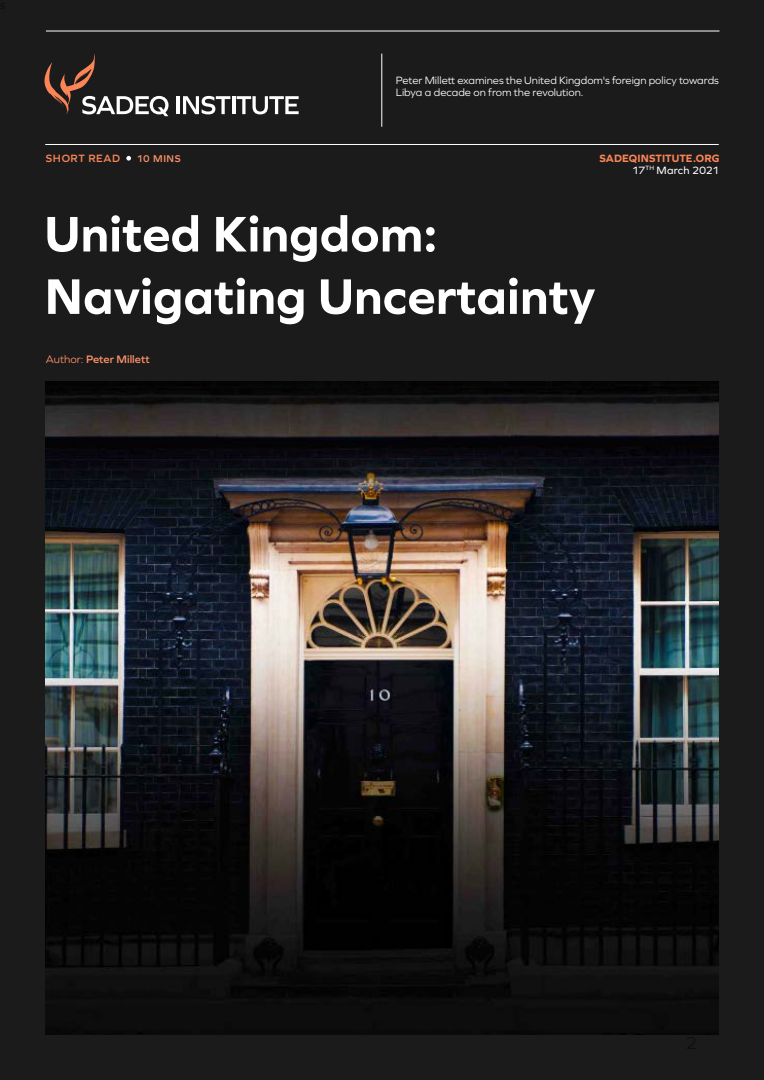
<style>
.page{position:relative;width:764px;height:1080px;background:#1b1b1b}
.page>*{position:absolute;margin:0;border:0;box-sizing:border-box;transform-origin:0 0}
.t1{font:700 52px/62.4px "Graphie";color:#fff}
.t2{font:600 11.2px "Graphie";letter-spacing:.005em;color:#fc9169}
.t3{font:11px/12px "Graphie";color:#fff}
.t4{font:700 11px/12px "Graphie";color:#fc8558;text-align:right}
.t5{font:600 11px "Graphie";letter-spacing:.055em;color:#fc8558}
.t6{font:600 10.2px "Graphie";letter-spacing:.055em;color:#fc9169}
.s1{font-weight:400;color:#fff}
.s2{font-weight:400}
</style>
<div class="page">
<img style="left:45px;top:381px;width:674px;height:654px">
<hr style="left:45px;top:144px;width:673px;height:1px;background:#fff">
<hr style="left:46px;top:31px;width:673px;height:1px;background:#fff">
<svg style="left:126px;top:156px;width:5px;height:5px"></svg>
<hr style="left:381px;top:54px;width:1px;height:73px;background:#fff">
<hr style="left:176px;top:96px;width:4px;height:18px;background:#fff">
<svg style="left:183px;top:96px;width:47px;height:18px"></svg>
<hr style="left:232px;top:96px;width:3px;height:18px;background:#fff">
<svg style="left:237px;top:96px;width:62px;height:18px"></svg>
<svg style="left:44px;top:54px;width:124px;height:62px"></svg>
<p class="t3" style="left:396px;top:74px;width:325px">Peter Millett examines the United Kingdom's foreign policy towards<br>Libya a decade on from the revolution.</p>
<p class="t6" style="left:136px;top:152px;width:46px">10 MINS</p>
<p class="t5" style="left:46px;top:152px;width:76px">SHORT READ</p>
<p class="t4" style="left:599px;top:152px;width:121px">SADEQINSTITUTE.ORG<br><span class="s1">17</span><sup>TH</sup> <span class="s1">March 2021</span></p>
<h1 class="t1" style="left:45px;top:202px;width:552px">United Kingdom:<br>Navigating Uncertainty</h1>
<p class="t2" style="left:46px;top:353px;width:105px"><span class="s2">Author:</span> Peter Millett</p>
</div>
